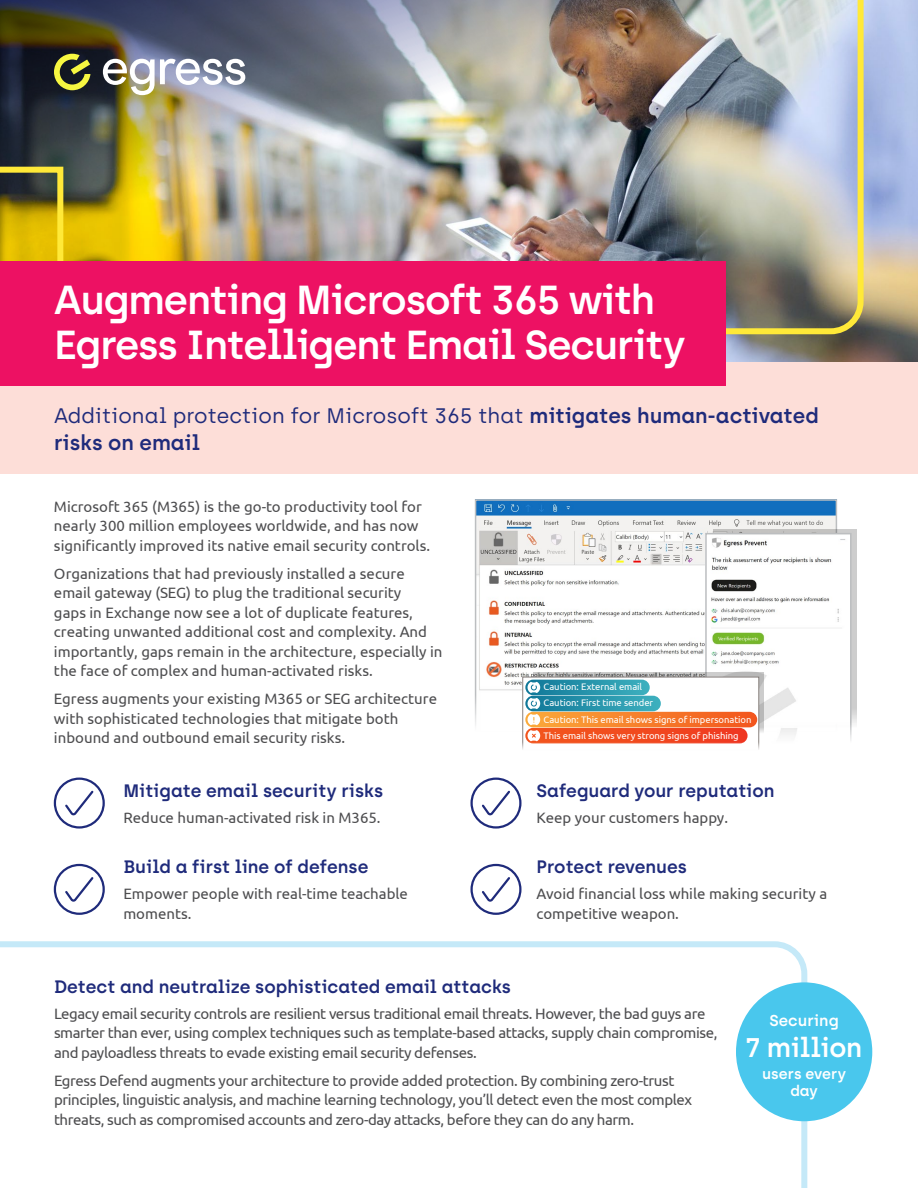
<style>
.page{position:relative;width:918px;height:1188px;background:#fff}
.page>*{position:absolute;margin:0;border:0;box-sizing:border-box;transform-origin:0 0}
.t1{font:600 40.5px/45px "Archia";letter-spacing:-.03em;color:#fff}
.t2{font:600 27px "Archia";letter-spacing:-.01em;color:#fff}
.t3{font:21px/27.3px "Archia";color:#1f2b7b}
.t4{font:600 18px "Archia";color:#1f2b7b}
.t5{font:600 15.75px "Archia";color:#fff}
.t6{font:15px/19.5px "Ubuntu";color:#4d4d4f}
.t7{font:15px/19.5px "Ubuntu";letter-spacing:-.025em;color:#4d4d4f}
.t8{font:600 15px/16.5px "Archia";color:#fff;text-align:center}
.t9{font:9.45px "Ubuntu";letter-spacing:-.005em;color:#fff}
.s1{font-weight:600}
</style>
<div class="page">
<img style="left:726px;top:0;width:192px;height:362px">
<div style="left:0;top:362px;width:918px;height:112px;background:#fdded8"></div>
<svg style="left:0;top:941px;width:809px;height:247px"></svg>
<div style="left:736px;top:982px;width:136px;height:139px;background:#49c7ed;border-radius:50%"></div>
<img style="left:6px;top:0;width:861px;height:337px">
<svg style="left:0;top:164px;width:66px;height:97px;background:#a69217"></svg>
<svg style="left:53px;top:777px;width:52px;height:52px"></svg>
<svg style="left:470px;top:777px;width:52px;height:52px"></svg>
<svg style="left:53px;top:863px;width:52px;height:52px"></svg>
<svg style="left:470px;top:863px;width:52px;height:52px"></svg>
<div style="left:0;top:261px;width:726px;height:125px;background:#ed1163"></div>
<img style="left:478px;top:502px;width:356px;height:189px">
<div style="left:475px;top:499px;width:362px;height:234px;border:2px solid #bcbec0"></div>
<svg style="left:714px;top:529px;width:143px;height:195px;background:#cac9c9"></svg>
<img style="left:708px;top:536px;width:141px;height:210px">
<div style="left:705px;top:533px;width:147px;height:216px;border:2px solid #bcbec0"></div>
<svg style="left:533px;top:672px;width:231px;height:63px"></svg>
<svg style="left:524px;top:679px;width:233px;height:70px"></svg>
<svg style="left:525px;top:728px;width:223px;height:15px;background:#f04920"></svg>
<svg style="left:525px;top:712px;width:232px;height:15px;background:#f67d2b"></svg>
<svg style="left:525px;top:696px;width:136px;height:15px;background:#2996ad"></svg>
<svg style="left:525px;top:680px;width:125px;height:15px;background:#2a96ad"></svg>
<svg style="left:528px;top:682px;width:12px;height:59px"></svg>
<div style="left:522px;top:677px;width:237px;height:74px;border:1px solid #88817e"></div>
<svg style="left:54px;top:54px;width:36px;height:36px"></svg>
<img style="left:103px;top:59px;width:142px;height:36px">
<h1 class="t1" style="left:54px;top:277px;width:633px">Augmenting Microsoft 365 with<br>Egress Intelligent Email Security</h1>
<h3 class="t3" style="left:54px;top:402px;width:766px">Additional protection for Microsoft 365 that <span class="s1">mitigates human-activated risks on email</span></h3>
<p class="t6" style="left:54px;top:496px;width:378px">Microsoft 365 (M365) is the go-to productivity tool for nearly 300 million employees worldwide, and has now significantly improved its native email security controls.</p>
<p class="t6" style="left:54px;top:563px;width:390px">Organizations that had previously installed a secure email gateway (SEG) to plug the traditional security<br>gaps in Exchange now see a lot of duplicate features, creating unwanted additional cost and complexity. And importantly, gaps remain in the architecture, especially in the face of complex and human-activated risks.</p>
<p class="t6" style="left:54px;top:689px;width:385px">Egress augments your existing M365 or SEG architecture with sophisticated technologies that mitigate both inbound and outbound email security risks.</p>
<p class="t4" style="left:123px;top:780px;width:261px">Mitigate email security risks</p>
<p class="t6" style="left:123px;top:807px;width:259px">Reduce human-activated risk in M365.</p>
<p class="t4" style="left:123px;top:856px;width:247px">Build a first line of defense</p>
<p class="t6" style="left:123px;top:884px;width:286px">Empower people with real-time teachable moments.</p>
<p class="t9" style="left:544px;top:681px;width:100px">Caution: External email</p>
<p class="t9" style="left:544px;top:697px;width:111px">Caution: First time sender</p>
<p class="t9" style="left:544px;top:713px;width:209px">Caution: This email shows signs of impersonation</p>
<p class="t9" style="left:544px;top:730px;width:196px">This email shows very strong signs of phishing</p>
<p class="t4" style="left:537px;top:780px;width:239px">Safeguard your reputation</p>
<p class="t6" style="left:537px;top:807px;width:193px">Keep your customers happy.</p>
<p class="t4" style="left:537px;top:856px;width:152px">Protect revenues</p>
<p class="t6" style="left:537px;top:884px;width:292px">Avoid financial loss while making security a competitive weapon.</p>
<p class="t4" style="left:54px;top:976px;width:459px">Detect and neutralize sophisticated email attacks</p>
<p class="t7" style="left:54px;top:1003px;width:665px">Legacy email security controls are resilient versus traditional email threats. However, the bad guys are smarter than ever, using complex techniques such as template-based attacks, supply chain compromise, and payloadless threats to evade existing email security defenses.</p>
<p class="t7" style="left:54px;top:1070px;width:640px">Egress Defend augments your architecture to provide added protection. By combining zero-trust principles, linguistic analysis, and machine learning technology, you’ll detect even the most complex threats, such as compromised accounts and zero-day attacks, before they can do any harm.</p>
<p class="t5" style="left:769px;top:1011px;width:71px">Securing</p>
<h2 class="t2" style="left:746px;top:1031px;width:118px">7 million</h2>
<p class="t8" style="left:762px;top:1065px;width:85px">users every day</p>
</div>
